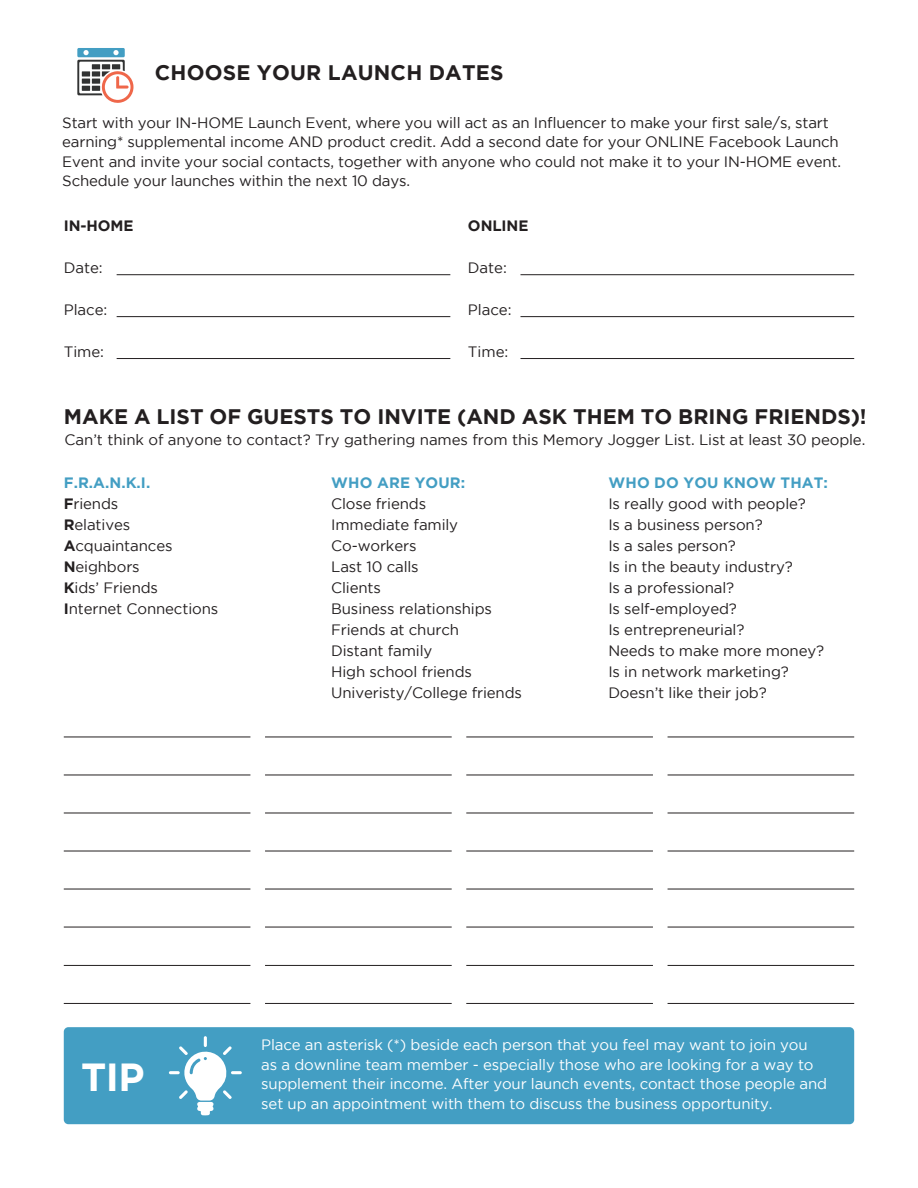
<style>
.page{position:relative;width:918px;height:1188px;background:#fff}
.page>*{position:absolute;margin:0;border:0;box-sizing:border-box;transform-origin:0 0}
.t1{font:700 39px "Gotham";color:#fff}
.t2{font:700 21px "Gotham";color:#231f20}
.t3{font:15px/19.5px "Gotham";letter-spacing:-.01em;color:#231f20}
.Subhead_2{font:15px/19.5px "Gotham";letter-spacing:-.01em;color:#fff}
.t4{font:700 15px "Gotham";letter-spacing:.01em;color:#439ec3}
.t5{font:700 15px "Gotham";letter-spacing:-.005em;color:#231f20}
.s1{font-weight:700}
</style>
<div class="page">
<hr style="left:117px;top:274px;width:333px;height:1px;background:#231f20">
<hr style="left:117px;top:316px;width:333px;height:1px;background:#231f20">
<hr style="left:117px;top:358px;width:333px;height:1px;background:#231f20">
<hr style="left:520px;top:274px;width:334px;height:1px;background:#231f20">
<hr style="left:520px;top:316px;width:334px;height:1px;background:#231f20">
<hr style="left:520px;top:358px;width:334px;height:1px;background:#231f20">
<svg style="left:77px;top:48px;width:57px;height:55px"></svg>
<hr style="left:64px;top:737px;width:186px;height:1px;background:#231f20">
<hr style="left:64px;top:775px;width:186px;height:1px;background:#231f20">
<hr style="left:64px;top:813px;width:186px;height:1px;background:#231f20">
<hr style="left:64px;top:851px;width:186px;height:1px;background:#231f20">
<hr style="left:64px;top:927px;width:186px;height:1px;background:#231f20">
<hr style="left:64px;top:889px;width:186px;height:1px;background:#231f20">
<hr style="left:265px;top:737px;width:187px;height:1px;background:#231f20">
<hr style="left:265px;top:775px;width:187px;height:1px;background:#231f20">
<hr style="left:265px;top:813px;width:187px;height:1px;background:#231f20">
<hr style="left:265px;top:851px;width:187px;height:1px;background:#231f20">
<hr style="left:265px;top:927px;width:187px;height:1px;background:#231f20">
<hr style="left:265px;top:889px;width:187px;height:1px;background:#231f20">
<hr style="left:466px;top:737px;width:187px;height:1px;background:#231f20">
<hr style="left:466px;top:775px;width:187px;height:1px;background:#231f20">
<hr style="left:466px;top:813px;width:187px;height:1px;background:#231f20">
<hr style="left:466px;top:851px;width:187px;height:1px;background:#231f20">
<hr style="left:466px;top:927px;width:187px;height:1px;background:#231f20">
<hr style="left:466px;top:889px;width:187px;height:1px;background:#231f20">
<hr style="left:668px;top:737px;width:186px;height:1px;background:#231f20">
<hr style="left:668px;top:775px;width:186px;height:1px;background:#231f20">
<hr style="left:668px;top:813px;width:186px;height:1px;background:#231f20">
<hr style="left:668px;top:851px;width:186px;height:1px;background:#231f20">
<hr style="left:668px;top:927px;width:186px;height:1px;background:#231f20">
<hr style="left:668px;top:889px;width:186px;height:1px;background:#231f20">
<hr style="left:64px;top:1003px;width:186px;height:1px;background:#231f20">
<hr style="left:64px;top:965px;width:186px;height:1px;background:#231f20">
<hr style="left:265px;top:1003px;width:187px;height:1px;background:#231f20">
<hr style="left:265px;top:965px;width:187px;height:1px;background:#231f20">
<hr style="left:466px;top:1003px;width:187px;height:1px;background:#231f20">
<hr style="left:466px;top:965px;width:187px;height:1px;background:#231f20">
<hr style="left:668px;top:1003px;width:186px;height:1px;background:#231f20">
<hr style="left:668px;top:965px;width:186px;height:1px;background:#231f20">
<div style="left:64px;top:1027px;width:790px;height:97px;background:#439ec3;border-radius:5px"></div>
<svg style="left:169px;top:1036px;width:73px;height:79px"></svg>
<p class="t2" style="left:155px;top:61px;width:350px">CHOOSE YOUR LAUNCH DATES</p>
<p class="t3" style="left:62px;top:113px;width:780px">Start with your IN-HOME Launch Event, where you will act as an Influencer to make your first sale/s, start earning* supplemental income AND product credit. Add a second date for your ONLINE Facebook Launch Event and invite your social contacts, together with anyone who could not make it to your IN-HOME event.<br>Schedule your launches within the next 10 days.</p>
<p class="t5" style="left:64px;top:217px;width:71px">IN-HOME</p>
<p class="t3" style="left:64px;top:258px;width:40px">Date:</p>
<p class="t3" style="left:64px;top:300px;width:45px">Place:</p>
<p class="t3" style="left:64px;top:342px;width:42px">Time:</p>
<p class="t5" style="left:468px;top:217px;width:62px">ONLINE</p>
<p class="t3" style="left:468px;top:258px;width:40px">Date:</p>
<p class="t3" style="left:468px;top:300px;width:45px">Place:</p>
<p class="t3" style="left:468px;top:342px;width:42px">Time:</p>
<p class="t2" style="left:64px;top:404px;width:804px">MAKE A LIST OF GUESTS TO INVITE (AND ASK THEM TO BRING FRIENDS)!</p>
<p class="t3" style="left:65px;top:429px;width:802px">Can’t think of anyone to contact? Try gathering names from this Memory Jogger List. List at least 30 people.</p>
<p class="t4" style="left:331px;top:474px;width:135px">WHO ARE YOUR:</p>
<p class="t3" style="left:331px;top:494px;width:97px">Close friends</p>
<p class="t3" style="left:331px;top:515px;width:128px">Immediate family</p>
<p class="t3" style="left:331px;top:536px;width:87px">Co-workers</p>
<p class="t3" style="left:331px;top:557px;width:89px">Last 10 calls</p>
<p class="t3" style="left:331px;top:578px;width:51px">Clients</p>
<p class="t3" style="left:331px;top:599px;width:162px">Business relationships</p>
<p class="t3" style="left:331px;top:620px;width:129px">Friends at church</p>
<p class="t3" style="left:331px;top:641px;width:103px">Distant family</p>
<p class="t3" style="left:331px;top:662px;width:142px">High school friends</p>
<p class="t3" style="left:331px;top:683px;width:192px">Univeristy/College friends</p>
<p class="t4" style="left:609px;top:474px;width:221px">WHO DO YOU KNOW THAT:</p>
<p class="t3" style="left:608px;top:494px;width:199px">Is really good with people?</p>
<p class="t3" style="left:608px;top:515px;width:156px">Is a business person?</p>
<p class="t3" style="left:608px;top:536px;width:129px">Is a sales person?</p>
<p class="t3" style="left:608px;top:557px;width:186px">Is in the beauty industry?</p>
<p class="t3" style="left:608px;top:578px;width:127px">Is a professional?</p>
<p class="t3" style="left:608px;top:599px;width:130px">Is self-employed?</p>
<p class="t3" style="left:608px;top:620px;width:138px">Is entrepreneurial?</p>
<p class="t3" style="left:608px;top:641px;width:217px">Needs to make more money?</p>
<p class="t3" style="left:608px;top:662px;width:182px">Is in network marketing?</p>
<p class="t3" style="left:608px;top:683px;width:160px">Doesn’t like their job?</p>
<p class="t4" style="left:64px;top:474px;width:88px">F.R.A.N.K.I.</p>
<p class="t3" style="left:64px;top:493px;width:68px;line-height:21px"><span class="s1">F</span>riends<br><span class="s1">R</span>elatives</p>
<p class="t3" style="left:64px;top:536px;width:110px"><span class="s1">A</span>cquaintances</p>
<p class="t3" style="left:64px;top:556px;width:96px;line-height:21px"><span class="s1">N</span>eighbors<br><span class="s1">K</span>ids’ Friends</p>
<p class="t3" style="left:64px;top:599px;width:156px"><span class="s1">I</span>nternet Connections</p>
<p class="t1" style="left:81px;top:1054px;width:65px">TIP</p>
<p class="Subhead_2" style="left:261px;top:1035px;width:567px">Place an asterisk (*) beside each person that you feel may want to join you as a downline team member - especially those who are looking for a way to supplement their income. After your launch events, contact those people and set up an appointment with them to discuss the business opportunity.</p>
</div>
